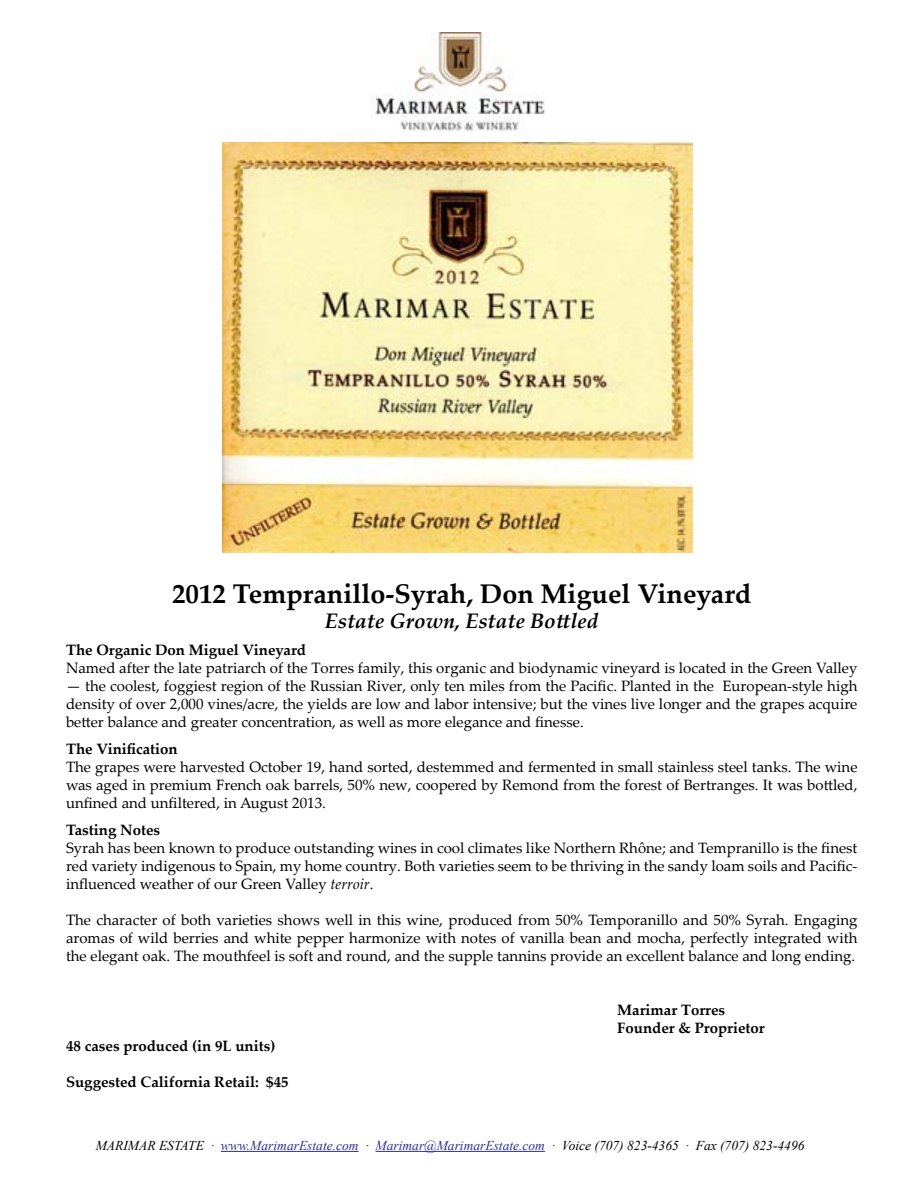
<style>
.page{position:relative;width:918px;height:1188px;background:#fff}
.page>*{position:absolute;margin:0;border:0;box-sizing:border-box;transform-origin:0 0}
.t1{font:700 27px "Palatino Linotype";color:#000}
.t2{font:italic 700 21px "Palatino Linotype";color:#000}
.t3{font:15px/18px "Palatino Linotype";color:#000;text-align:justify}
.t4{font:700 15px/18px "Palatino Linotype";color:#000}
.t5{font:italic 13.5px "Times New Roman";color:#000}
.s1{font-style:italic}
.s2{color:#2e3092}
</style>
<div class="page">
<img style="left:373px;top:33px;width:172px;height:98px">
<hr style="left:221px;top:1151px;width:138px;height:1px;background:#2e3092">
<hr style="left:376px;top:1151px;width:169px;height:1px;background:#2e3092">
<img style="left:223px;top:143px;width:470px;height:410px">
<h1 class="t1" style="left:172px;top:575px;width:581px">2012 Tempranillo-Syrah, Don Miguel Vineyard</h1>
<h2 class="t2" style="left:325px;top:606px;width:275px">Estate Grown, Estate Bottled</h2>
<p class="t4" style="left:66px;top:640px;width:241px">The Organic Don Miguel Vineyard</p>
<p class="t3" style="left:66px;top:658px;width:793px">Named after the late patriarch of the Torres family, this organic and biodynamic vineyard is located in the Green Valley</p>
<p class="t3" style="left:66px;top:676px;width:793px">— the coolest, foggiest region of the Russian River, only ten miles from the Pacific. Planted in the European-style high density of over 2,000 vines/acre, the yields are low and labor intensive; but the vines live longer and the grapes acquire better balance and greater concentration, as well as more elegance and finesse.</p>
<p class="t4" style="left:66px;top:739px;width:113px">The Vinification</p>
<p class="t3" style="left:66px;top:757px;width:793px">The grapes were harvested October 19, hand sorted, destemmed and fermented in small stainless steel tanks. The wine was aged in premium French oak barrels, 50% new, coopered by Remond from the forest of Bertranges. It was bottled, unfined and unfiltered, in August 2013.</p>
<p class="t4" style="left:66px;top:820px;width:96px">Tasting Notes</p>
<p class="t3" style="left:66px;top:838px;width:793px">Syrah has been known to produce outstanding wines in cool climates like Northern Rhône; and Tempranillo is the finest red variety indigenous to Spain, my home country. Both varieties seem to be thriving in the sandy loam soils and Pacific&shy;influenced weather of our Green Valley <span class="s1">terroir</span>.</p>
<p class="t3" style="left:66px;top:910px;width:793px">The character of both varieties shows well in this wine, produced from 50% Temporanillo and 50% Syrah. Engaging aromas of wild berries and white pepper harmonize with notes of vanilla bean and mocha, perfectly integrated with the elegant oak. The mouthfeel is soft and round, and the supple tannins provide an excellent balance and long ending.</p>
<p class="t4" style="left:617px;top:1000px;width:149px">Marimar Torres<br>Founder &amp; Proprietor</p>
<p class="t4" style="left:66px;top:1036px;width:211px">48 cases produced (in 9L units)</p>
<p class="t4" style="left:66px;top:1072px;width:224px">Suggested California Retail: $45</p>
<p class="t5" style="left:96px;top:1136px;width:710px">MARIMAR ESTATE · <span class="s2">www.MarimarEstate.com</span> · <span class="s2">Marimar@MarimarEstate.com</span> · Voice (707) 823-4365 · Fax (707) 823-4496</p>
</div>
